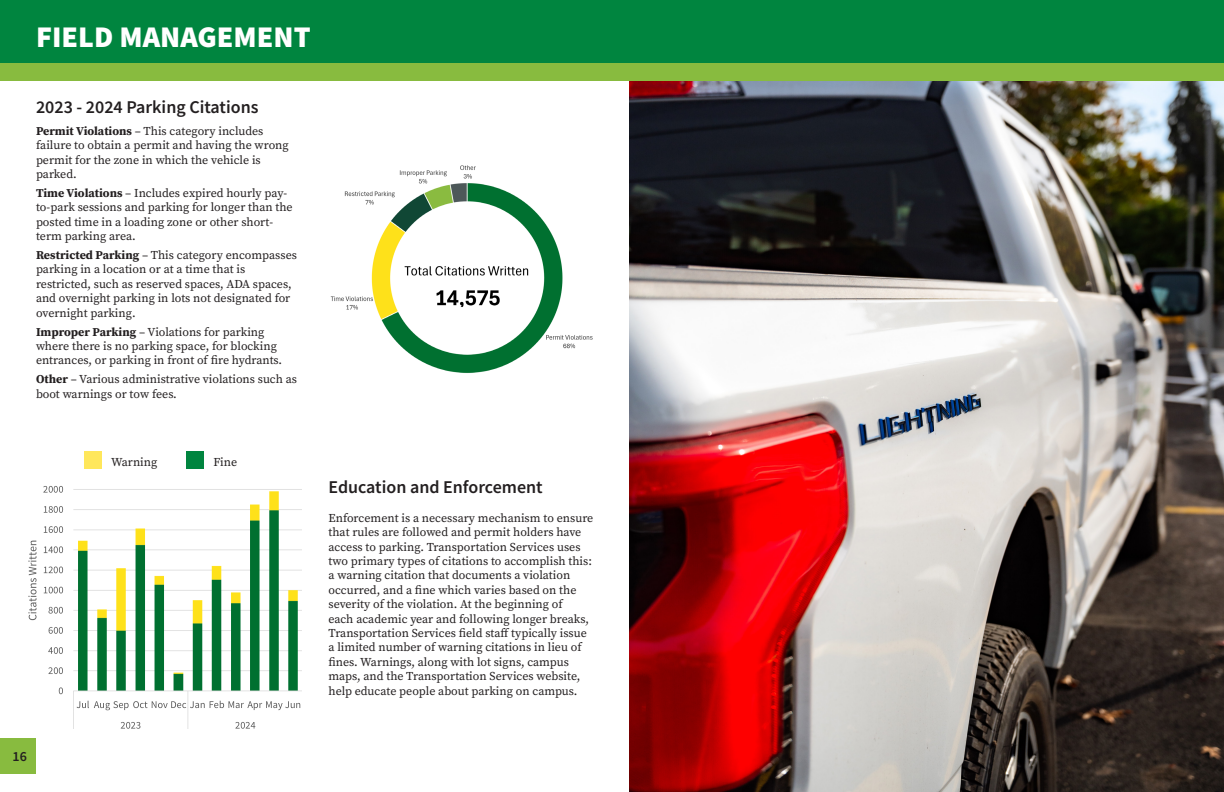
<style>
.page{position:relative;width:1224px;height:792px;background:#fff}
.page>*{position:absolute;margin:0;border:0;box-sizing:border-box;transform-origin:0 0}
.t1{font:900 30px "Source Sans Pro";color:#fff}
.Subheading{font:600 18px "Source Sans Pro";color:#231f20}
.Default_Text{font:600 18px "Source Sans Pro";color:#231f20}
.t2{font:600 14px "Source Sans Pro";color:#231f20}
.Default_Text-2{font:12px/14.4px "Source Serif Pro";color:#231f20}
.s1{font-weight:700}
</style>
<div class="page">
<div style="left:84px;top:451px;width:18px;height:18px;background:#ffe75b"></div>
<div style="left:186px;top:451px;width:18px;height:18px;background:#00853f"></div>
<img style="left:330px;top:165px;width:263px;height:208px">
<img style="left:28px;top:486px;width:274px;height:243px">
<div style="left:0;top:738px;width:36px;height:36px;background:#88bb3f"></div>
<img style="left:630px;top:81px;width:594px;height:711px">
<div style="left:0;top:63px;width:1224px;height:18px;background:#88bb3f"></div>
<div style="left:0;top:0;width:1224px;height:63px;background:#00853f"></div>
<p class="t1" style="left:36px;top:17px;width:276px">FIELD MANAGEMENT</p>
<p class="Subheading" style="left:36px;top:95px;width:224px">2023 - 2024 Parking Citations</p>
<p class="Default_Text-2" style="left:36px;top:124px;width:254px"><span class="s1">Permit Violations</span> – This category includes failure to obtain a permit and having the wrong permit for the zone in which the vehicle is parked.</p>
<p class="Default_Text-2" style="left:36px;top:186px;width:258px"><span class="s1">Time Violations</span> – Includes expired hourly pay&shy;to-park sessions and parking for longer than the posted time in a loading zone or other short&shy;term parking area.</p>
<p class="Default_Text-2" style="left:36px;top:248px;width:263px"><span class="s1">Restricted Parking</span> – This category encompasses parking in a location or at a time that is restricted, such as reserved spaces, ADA spaces, and overnight parking in lots not designated for overnight parking.</p>
<p class="Default_Text-2" style="left:36px;top:324px;width:248px"><span class="s1">Improper Parking</span> – Violations for parking where there is no parking space, for blocking entrances, or parking in front of fire hydrants.</p>
<p class="Default_Text-2" style="left:36px;top:372px;width:263px"><span class="s1">Other</span> – Various administrative violations such as boot warnings or tow fees.</p>
<p class="Default_Text-2" style="left:111px;top:454px;width:48px">Warning</p>
<p class="Default_Text-2" style="left:213px;top:454px;width:25px">Fine</p>
<p class="t2" style="left:13px;top:747px;width:16px">16</p>
<p class="Default_Text" style="left:328px;top:475px;width:216px">Education and Enforcement</p>
<p class="Default_Text-2" style="left:328px;top:511px;width:266px">Enforcement is a necessary mechanism to ensure that rules are followed and permit holders have access to parking. Transportation Services uses two primary types of citations to accomplish this: a warning citation that documents a violation occurred, and a fine which varies based on the severity of the violation. At the beginning of<br>each academic year and following longer breaks, Transportation Services field staff typically issue a limited number of warning citations in lieu of fines. Warnings, along with lot signs, campus maps, and the Transportation Services website, help educate people about parking on campus.</p>
</div>
